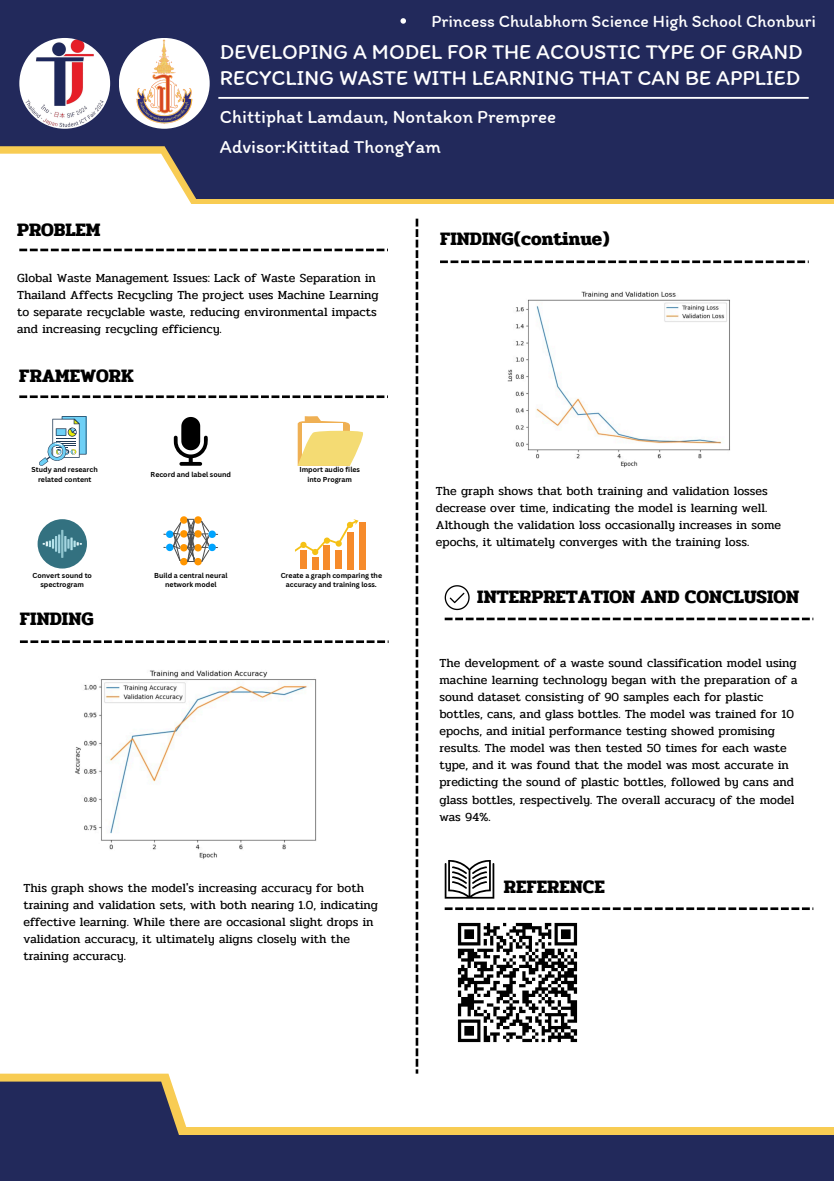
<style>
.page{position:relative;width:834px;height:1181px;background:#fff}
.page>*{position:absolute;margin:0;border:0;box-sizing:border-box;transform-origin:0 0}
.t1{font:21.73px/26.2px "Itim";color:#fff}
.t2{font:700 18.9px "Pridi";color:#000}
.t3{font:18.86px "Itim";color:#fff}
.t4{font:17.5px "Itim";color:#fff}
.t5{font:12.25px/17.1px "Pridi";color:#000}
.t6{font:700 7px/9.7px "Canva Sans";color:#000;text-align:center}
</style>
<div class="page">
<div style="left:188px;top:159px;width:645px;height:45px;background:linear-gradient(to right,#f8cc53,#f8cc53)"></div>
<div style="left:0;top:0;width:833px;height:198px;background:#22295b"></div>
<svg style="left:0;top:146px;width:198px;height:58px"></svg>
<img style="left:19px;top:38px;width:91px;height:91px;border-radius:50%">
<img style="left:120px;top:38px;width:88px;height:88px">
<div style="left:0;top:1128px;width:833px;height:45px;background:#f8cc53"></div>
<div style="left:0;top:1136px;width:833px;height:45px;background:#22295b"></div>
<svg style="left:0;top:1073px;width:201px;height:63px;background:#5a596b"></svg>
<svg style="left:415px;top:219px;width:3px;height:854px"></svg>
<hr style="left:218px;top:97px;width:590px;height:2px;background:#fff">
<svg style="left:444px;top:860px;width:50px;height:38px"></svg>
<svg style="left:39px;top:416px;width:47px;height:50px"></svg>
<svg style="left:297px;top:416px;width:66px;height:50px"></svg>
<svg style="left:174px;top:417px;width:34px;height:49px"></svg>
<div style="left:38px;top:519px;width:49px;height:49px;background:#337180;border-radius:50%"></div>
<hr style="left:61px;top:530px;width:2px;height:28px;background:#8ec5ce">
<svg style="left:43px;top:534px;width:39px;height:19px"></svg>
<svg style="left:164px;top:516px;width:54px;height:49px"></svg>
<div style="left:312px;top:557px;width:6px;height:12px;background:#f68b2b"></div>
<div style="left:300px;top:550px;width:6px;height:19px;background:#f68b2b"></div>
<div style="left:324px;top:545px;width:6px;height:24px;background:#f68b2b"></div>
<div style="left:335px;top:550px;width:7px;height:19px;background:#f68b2b"></div>
<div style="left:347px;top:532px;width:7px;height:37px;background:#f68b2b"></div>
<div style="left:359px;top:522px;width:6px;height:47px;background:#f68b2b"></div>
<svg style="left:295px;top:519px;width:63px;height:36px"></svg>
<svg style="left:19px;top:395px;width:369px;height:3px"></svg>
<svg style="left:19px;top:249px;width:369px;height:2px"></svg>
<svg style="left:444px;top:585px;width:25px;height:25px"></svg>
<svg style="left:444px;top:617px;width:369px;height:3px"></svg>
<svg style="left:444px;top:907px;width:369px;height:3px"></svg>
<svg style="left:20px;top:640px;width:368px;height:3px"></svg>
<svg style="left:440px;top:260px;width:368px;height:3px"></svg>
<img style="left:75px;top:670px;width:242px;height:189px">
<img style="left:507px;top:291px;width:223px;height:177px">
<img style="left:457px;top:922px;width:121px;height:121px">
<svg style="left:400px;top:18px;width:6px;height:6px"></svg>
<p class="t4" style="left:431px;top:10px;width:386px">Princess Chulabhorn Science High School Chonburi</p>
<p class="t1" style="left:220px;top:38px;width:584px">DEVELOPING A MODEL FOR THE ACOUSTIC TYPE OF GRAND<br>RECYCLING WASTE WITH LEARNING THAT CAN BE APPLIED</p>
<p class="t3" style="left:220px;top:105px;width:337px">Chittiphat Lamdaun, Nontakon Prempree</p>
<p class="t3" style="left:220px;top:135px;width:223px">Advisor:Kittitad ThongYam</p>
<p class="t2" style="left:17px;top:215px;width:85px">PROBLEM</p>
<p class="t5" style="left:17px;top:270px;width:363px">Global Waste Management Issues: Lack of Waste Separation in Thailand Affects Recycling The project uses Machine Learning to separate recyclable waste, reducing environmental impacts and increasing recycling efficiency.</p>
<p class="t2" style="left:19px;top:362px;width:116px">FRAMEWORK</p>
<h1 class="t6" style="left:32px;top:465px;width:68px">Study and research related content</h1>
<h4 class="t6" style="left:299px;top:465px;width:62px">Import audio files into Program</h4>
<h2 class="t6" style="left:151px;top:470px;width:82px">Record and label sound</h2>
<h4 class="t6" style="left:32px;top:570px;width:61px">Convert sound to spectrogram</h4>
<p class="t2" style="left:20px;top:604px;width:75px">FINDING</p>
<h5 class="t6" style="left:154px;top:570px;width:75px">Build a central neural network model</h5>
<h2 class="t6" style="left:281px;top:570px;width:103px">Create a graph comparing the accuracy and training loss.</h2>
<h5 class="t5" style="left:23px;top:879px;width:356px">This graph shows the model's increasing accuracy for both training and validation sets, with both nearing 1.0, indicating effective learning. While there are occasional slight drops in validation accuracy, it ultimately aligns closely with the training accuracy.</h5>
<p class="t2" style="left:440px;top:225px;width:171px">FINDING(continue)</p>
<h3 class="t5" style="left:436px;top:482px;width:347px">The graph shows that both training and validation losses decrease over time, indicating the model is learning well.<br>Although the validation loss occasionally increases in some epochs, it ultimately converges with the training loss.</h3>
<p class="t2" style="left:477px;top:582px;width:323px">INTERPRETATION AND CONCLUSION</p>
<h2 class="t5" style="left:439px;top:654px;width:359px">The development of a waste sound classification model using machine learning technology began with the preparation of a sound dataset consisting of 90 samples each for plastic bottles, cans, and glass bottles. The model was trained for 10 epochs, and initial performance testing showed promising results. The model was then tested 50 times for each waste type, and it was found that the model was most accurate in predicting the sound of plastic bottles, followed by cans and glass bottles, respectively. The overall accuracy of the model was 94%.</h2>
<p class="t2" style="left:504px;top:872px;width:102px">REFERENCE</p>
</div>
